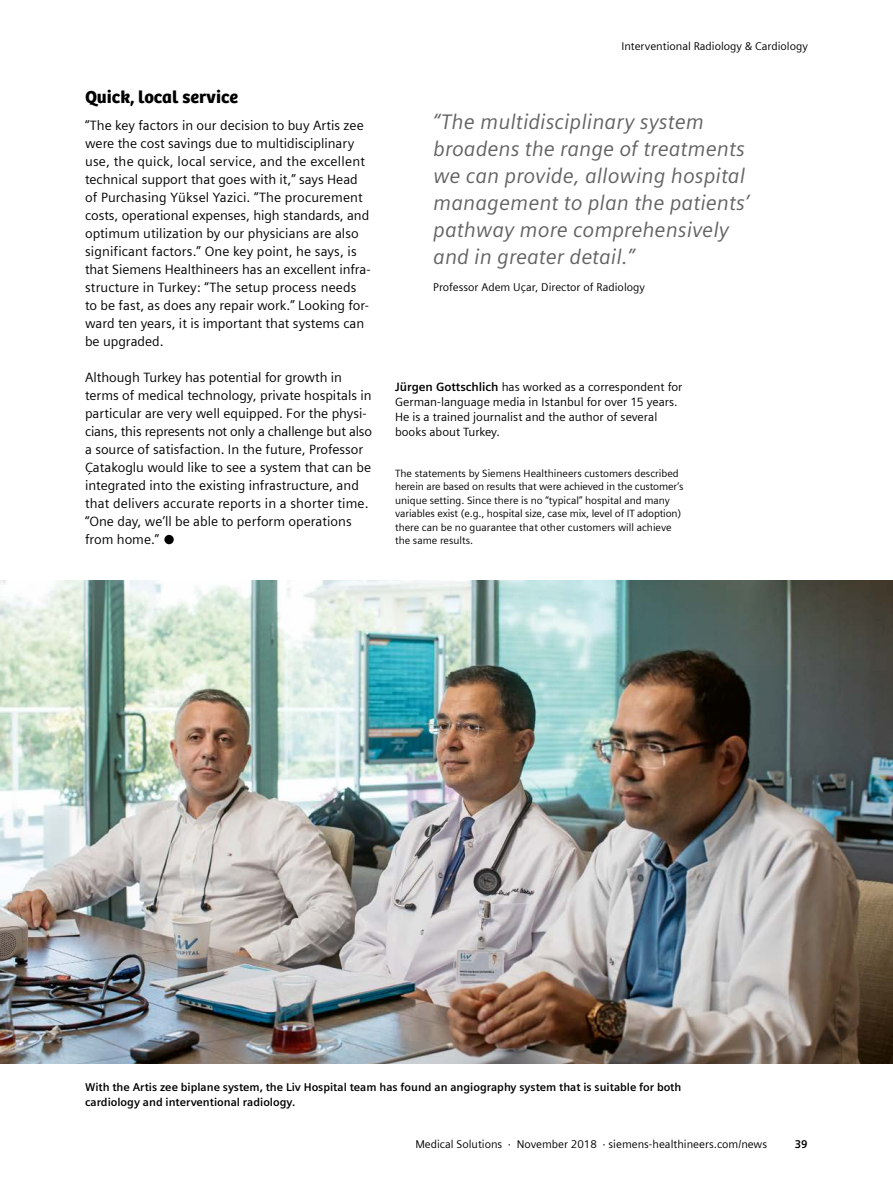
<style>
.page{position:relative;width:893px;height:1191px;background:#fff}
.page>*{position:absolute;margin:0;border:0;box-sizing:border-box;transform-origin:0 0}
.t1{font:italic 21px/27px "Siemens Sans";color:#626463}
.t2{font:18px "SH Bree Headline Regular";color:#000}
.t3{font:13.5px/18px "Siemens Sans";color:#000}
.t4{font:12px/15px "Siemens Sans";color:#000}
.t5{font:700 11.25px/15px "Siemens Sans";color:#000}
.t6{font:11.25px "Siemens Sans";color:#000}
.t7{font:10.5px/13.5px "Siemens Sans";color:#000}
.s1{font-weight:700}
</style>
<div class="page">
<img style="left:0;top:580px;width:893px;height:484px">
<div style="left:164px;top:535px;width:10px;height:9px;background:#000;border-radius:50%"></div>
<h2 class="t2" style="left:85px;top:83px;width:154px">Quick, local service</h2>
<p class="t3" style="left:85px;top:115px;width:287px">“The key factors in our decision to buy Artis zee were the cost savings due to multidisciplinary use, the quick, local service, and the excellent technical support that goes with it,” says Head of Purchasing Yüksel Yazici. “The procurement costs, operational expenses, high standards, and optimum utilization by our physicians are also significant factors.” One key point, he says, is that Siemens Healthineers has an excellent infra&shy;structure in Turkey: “The setup process needs to be fast, as does any repair work.” Looking for&shy;ward ten years, it is important that systems can be upgraded.</p>
<p class="t3" style="left:85px;top:367px;width:288px">Although Turkey has potential for growth in terms of medical technology, private hospitals in particular are very well equipped. For the physi&shy;cians, this represents not only a challenge but also a source of satisfaction. In the future, Professor Çatakoglu would like to see a system that can be integrated into the existing infrastructure, and that delivers accurate reports in a shorter time. “One day, we’ll be able to perform operations from home.”</p>
<p class="t6" style="left:621px;top:38px;width:188px">Interventional Radiology &amp; Cardiology</p>
<h1 class="t1" style="left:433px;top:109px;width:317px">“The multidisciplinary system broadens the range of treatments we can provide, allowing hospital management to plan the patients’ pathway more comprehensively and in greater detail.”</h1>
<p class="t6" style="left:433px;top:279px;width:213px">Professor Adem Uçar, Director of Radiology</p>
<p class="t4" style="left:395px;top:379px;width:289px"><span class="s1">Jürgen Gottschlich</span> has worked as a correspondent for German-language media in Istanbul for over 15 years.<br>He is a trained journalist and the author of several books about Turkey.</p>
<p class="t7" style="left:395px;top:465px;width:290px">The statements by Siemens Healthineers customers described herein are based on results that were achieved in the customer’s unique setting. Since there is no “typical” hospital and many variables exist (e.g., hospital size, case mix, level of IT adoption) there can be no guarantee that other customers will achieve the same results.</p>
<p class="t5" style="left:85px;top:1079px;width:598px">With the Artis zee biplane system, the Liv Hospital team has found an angiography system that is suitable for both cardiology and interventional radiology.</p>
<p class="t6" style="left:415px;top:1135px;width:353px">Medical Solutions · November 2018 · siemens-healthineers.com/news</p>
<p class="t5" style="left:795px;top:1136px;width:15px">39</p>
</div>
